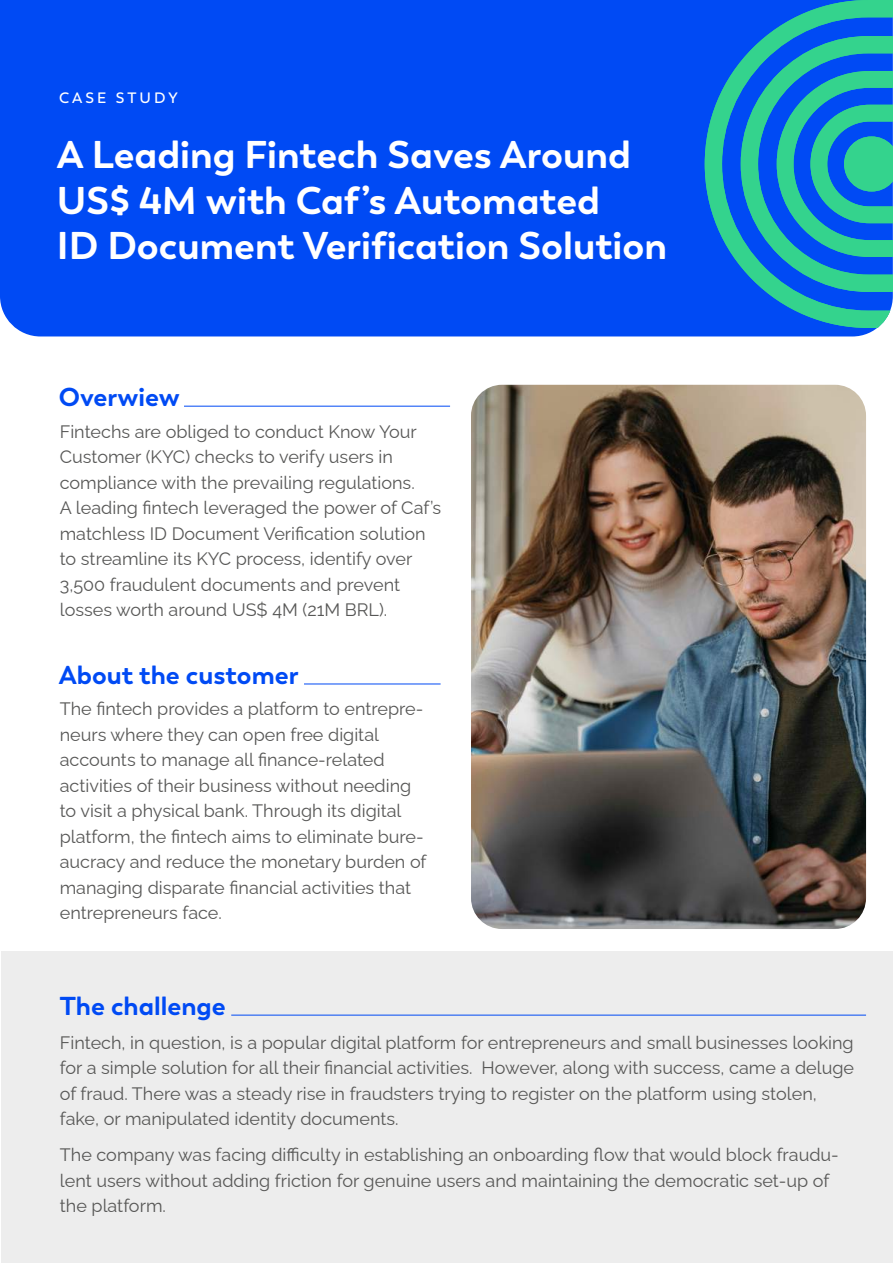
<style>
.page{position:relative;width:893px;height:1263px;background:#fff}
.page>*{position:absolute;margin:0;border:0;box-sizing:border-box;transform-origin:0 0}
.t1{font:700 38.55px/45.5px "Boston";color:#fff}
.t2{font:700 25.8px "Boston";color:#004af4}
.t3{font:18px/25.5px "Raleway";color:#575756}
.t4{font:600 15px "Boston";letter-spacing:.2em;color:#fff}
</style>
<div class="page">
<div style="left:1px;top:952px;width:892px;height:311px;background:#ededed"></div>
<div style="left:0;top:0;width:877px;height:336px;background:#004af4"></div>
<svg style="left:705px;top:0;width:188px;height:328px;background:#1581ca"></svg>
<svg style="left:777px;top:71px;width:116px;height:186px;background:#1c96ba"></svg>
<img style="left:471px;top:385px;width:395px;height:544px">
<hr style="left:184px;top:406px;width:266px;height:1px;background:#004af4">
<hr style="left:304px;top:684px;width:137px;height:1px;background:#004af4">
<hr style="left:231px;top:1015px;width:635px;height:1px;background:#004af4">
<p class="t4" style="left:59px;top:89px;width:120px">CASE STUDY</p>
<h1 class="t1" style="left:57px;top:133px;width:612px">A Leading Fintech Saves Around<br>US$ 4M with Caf’s Automated<br>ID Document Verification Solution</h1>
<h2 class="t2" style="left:59px;top:381px;width:122px">Overwiew</h2>
<p class="t3" style="left:60px;top:416px;width:383px">Fintechs are obliged to conduct Know Your Customer (KYC) checks to verify users in compliance with the prevailing regulations.<br>A leading fintech leveraged the power of Caf’s matchless ID Document Verification solution to streamline its KYC process, identify over 3,500 fraudulent documents and prevent losses worth around US$ 4M (21M BRL).</p>
<h2 class="t2" style="left:59px;top:659px;width:241px">About the customer</h2>
<p class="t3" style="left:60px;top:694px;width:368px">The fintech provides a platform to entrepre&shy;neurs where they can open free digital accounts to manage all finance-related activities of their business without needing to visit a physical bank. Through its digital platform, the fintech aims to eliminate bure&shy;aucracy and reduce the monetary burden of managing disparate financial activities that entrepreneurs face.</p>
<h2 class="t2" style="left:60px;top:990px;width:167px">The challenge</h2>
<p class="t3" style="left:60px;top:1028px;width:796px">Fintech, in question, is a popular digital platform for entrepreneurs and small businesses looking for a simple solution for all their financial activities. However, along with success, came a deluge of fraud. There was a steady rise in fraudsters trying to register on the platform using stolen, fake, or manipulated identity documents.</p>
<p class="t3" style="left:60px;top:1140px;width:780px">The company was facing difficulty in establishing an onboarding flow that would block fraudu&shy;lent users without adding friction for genuine users and maintaining the democratic set-up of the platform.</p>
</div>
